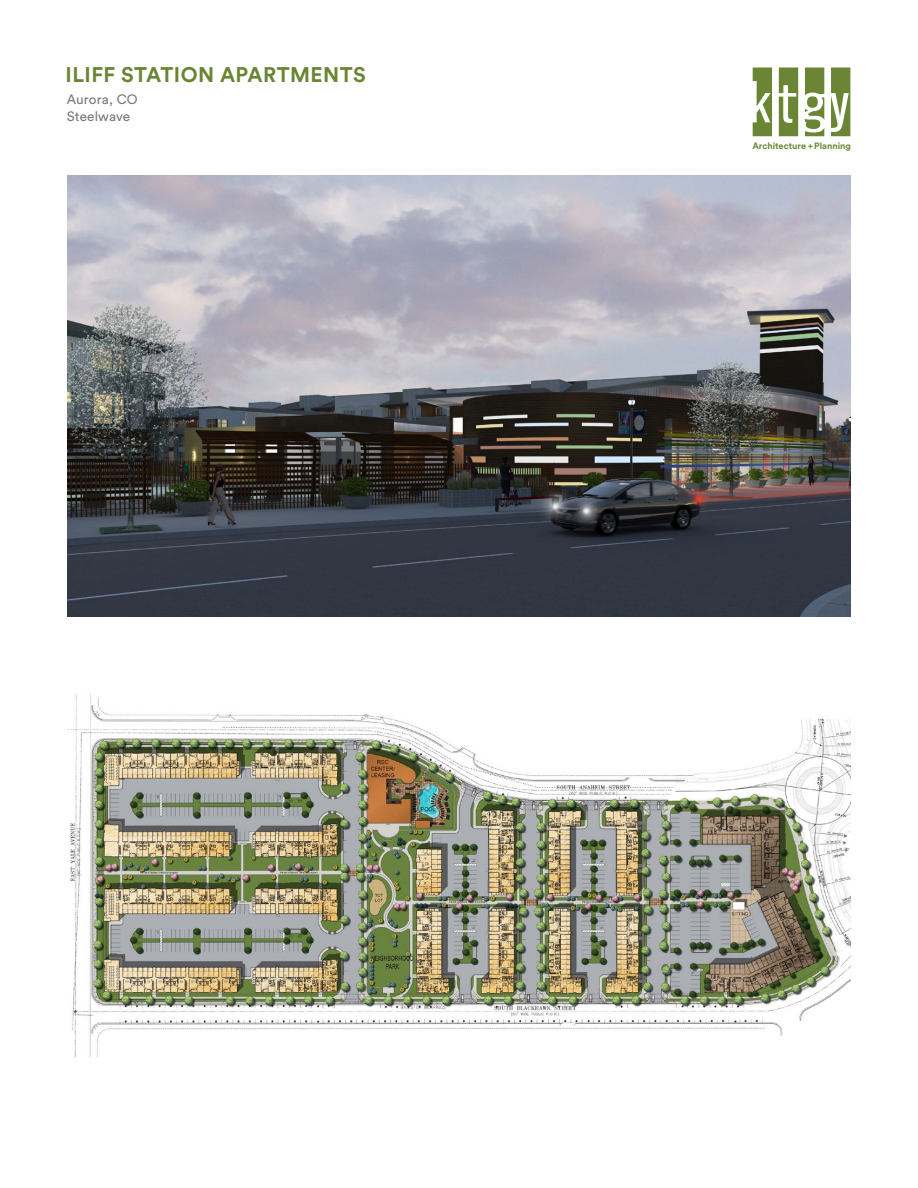
<style>
.page{position:relative;width:918px;height:1188px;background:#fff}
.page>*{position:absolute;margin:0;border:0;box-sizing:border-box;transform-origin:0 0}
.BROCHURE_-_Project_T{font:700 21px "Circular Std";letter-spacing:.02em;color:#6a8634}
.BROCHURE_-_Location{font:13.5px "Circular Std";letter-spacing:.005em;color:#7a7a7a}
.t1{font:700 9.15px "Circular Std";color:#6a8634}
</style>
<div class="page">
<svg style="left:753px;top:68px;width:19px;height:68px"></svg>
<svg style="left:779px;top:68px;width:19px;height:68px"></svg>
<svg style="left:831px;top:68px;width:19px;height:68px"></svg>
<svg style="left:805px;top:68px;width:19px;height:68px"></svg>
<img style="left:68px;top:176px;width:782px;height:440px">
<img style="left:68px;top:693px;width:782px;height:365px">
<p class="BROCHURE_-_Project_T" style="left:66px;top:61px;width:302px">ILIFF STATION APARTMENTS</p>
<p class="BROCHURE_-_Location" style="left:67px;top:91px;width:72px">Aurora, CO</p>
<p class="BROCHURE_-_Location" style="left:67px;top:108px;width:65px">Steelwave</p>
<p class="t1" style="left:752px;top:139px;width:100px">Architecture + Planning</p>
</div>
